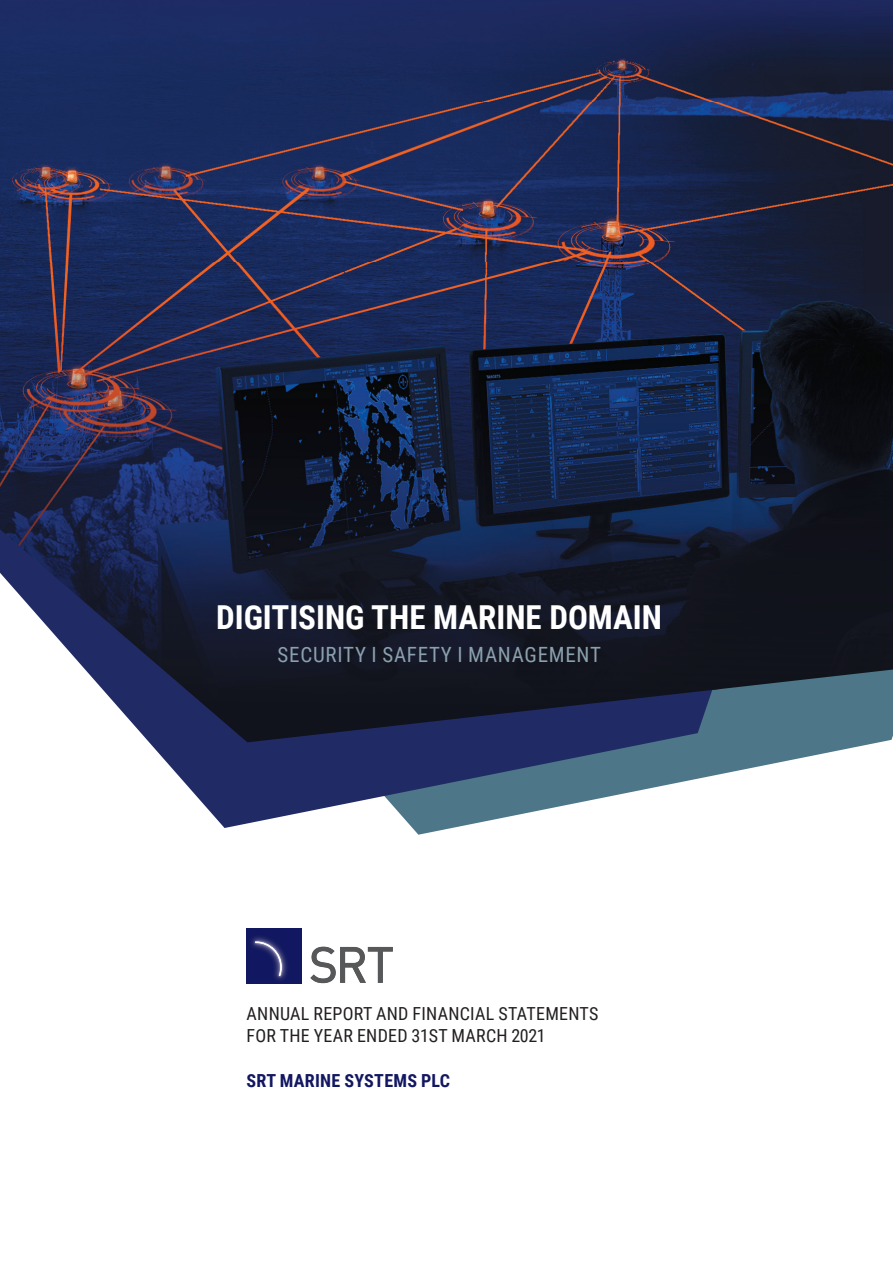
<style>
.page{position:relative;width:893px;height:1263px;background:#fff}
.page>*{position:absolute;margin:0;border:0;box-sizing:border-box;transform-origin:0 0}
.t1{font:700 33px "Roboto Condensed";color:#fff}
.t2{font:21px "Roboto Condensed";letter-spacing:.035em;color:#8ba0af}
.t3{font:18px/22.5px "Roboto Condensed";letter-spacing:.015em;color:#231f20}
.t4{font:700 18px "Roboto Condensed";letter-spacing:.015em;color:#121761}
</style>
<div class="page">
<svg style="left:9px;top:583px;width:843px;height:245px"></svg>
<img style="left:0;top:0;width:893px;height:262px">
<img style="left:0;top:262px;width:637px;height:321px">
<img style="left:637px;top:262px;width:256px;height:428px">
<img style="left:61px;top:582px;width:577px;height:55px">
<img style="left:124px;top:636px;width:514px;height:54px">
<img style="left:186px;top:689px;width:534px;height:53px">
<div style="left:246px;top:928px;width:56px;height:55px;background:#121761"></div>
<img style="left:252px;top:937px;width:35px;height:43px">
<img style="left:255px;top:941px;width:27px;height:35px">
<svg style="left:310px;top:947px;width:83px;height:36px"></svg>
<h1 class="t1" style="left:216px;top:594px;width:447px">DIGITISING THE MARINE DOMAIN</h1>
<p class="t2" style="left:278px;top:640px;width:325px">SECURITY I SAFETY I MANAGEMENT</p>
<p class="t3" style="left:247px;top:1001px;width:353px">ANNUAL REPORT AND FINANCIAL STATEMENTS<br>FOR THE YEAR ENDED 31ST MARCH 2021</p>
<p class="t4" style="left:247px;top:1068px;width:205px">SRT MARINE SYSTEMS PLC</p>
</div>
